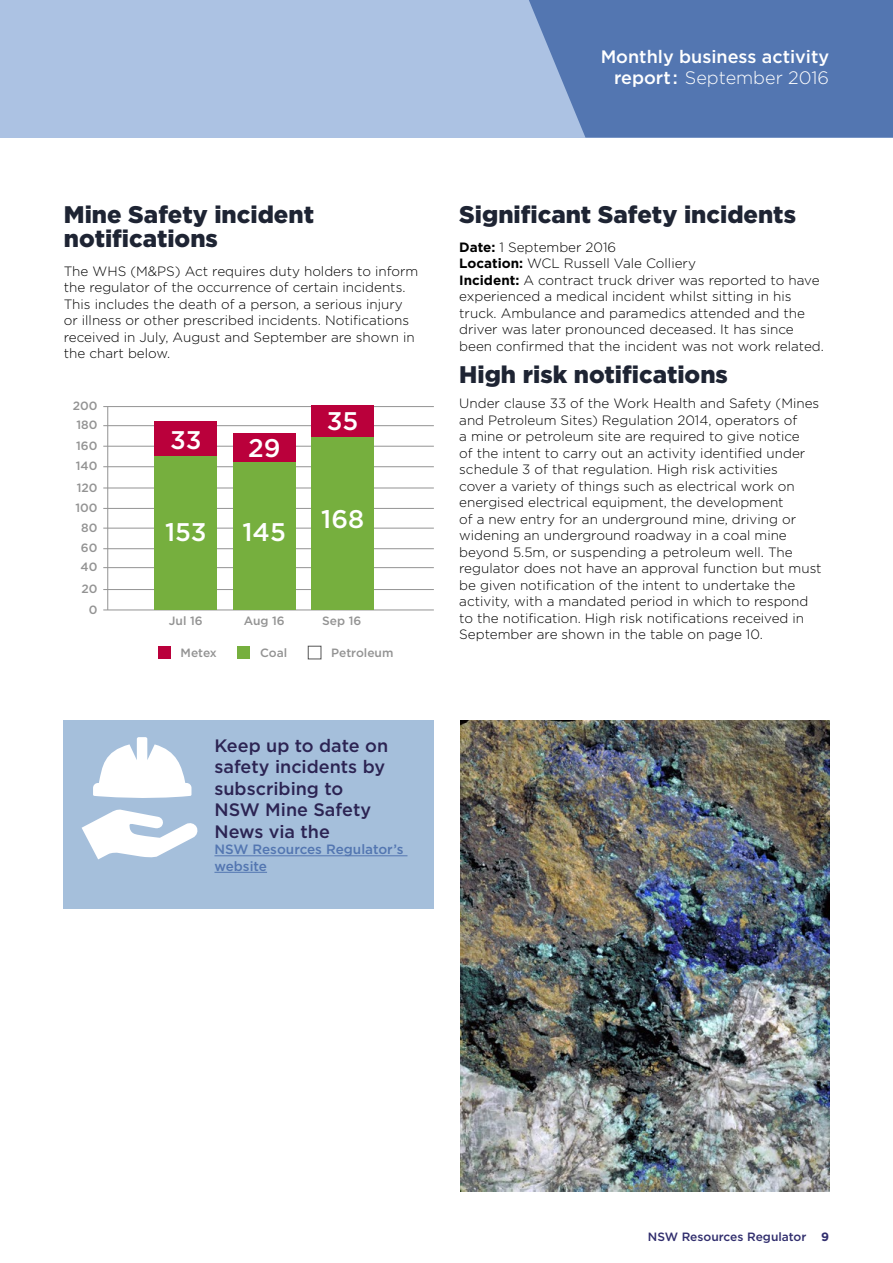
<style>
.page{position:relative;width:893px;height:1263px;background:#fff}
.page>*{position:absolute;margin:0;border:0;box-sizing:border-box;transform-origin:0 0}
.t1{font:500 25.5px "Gotham";color:#fff}
.t2{font:900 24px/24px "Gotham";color:#1e2433}
.t3{font:500 18px/21.6px "Gotham";color:#2c2453}
.t4{font:500 18px/21px "Gotham";color:#fff;text-align:right}
.t5{font:300 13.5px/16.5px "Gotham";color:#000}
.t6{font:500 13.5px/16.5px "Gotham";color:#5376b1}
.t7{font:500 12px/20.5px "Gotham";color:#939393}
.t8{font:500 12px "Gotham";color:#302d6d}
.t9{font:700 12px "Gotham";color:#302d6d}
.s1{font-weight:300}
.s2{font-weight:700}
</style>
<div class="page">
<div style="left:0;top:0;width:893px;height:138px;background:#acc2e3"></div>
<svg style="left:529px;top:0;width:364px;height:138px;background:#5a7cb5"></svg>
<div style="left:64px;top:720px;width:370px;height:188px;background:#a5bfdb"></div>
<hr style="left:214px;top:855px;width:193px;height:1px;background:#5376b1">
<hr style="left:214px;top:872px;width:53px;height:1px;background:#5376b1">
<svg style="left:93px;top:737px;width:98px;height:61px"></svg>
<svg style="left:82px;top:809px;width:116px;height:50px"></svg>
<hr style="left:103px;top:466px;width:331px;height:1px;background:#939393">
<hr style="left:103px;top:406px;width:331px;height:1px;background:#939393">
<hr style="left:103px;top:488px;width:331px;height:1px;background:#939393">
<hr style="left:103px;top:508px;width:331px;height:1px;background:#939393">
<hr style="left:103px;top:528px;width:331px;height:1px;background:#939393">
<hr style="left:103px;top:589px;width:331px;height:1px;background:#939393">
<hr style="left:103px;top:548px;width:331px;height:1px;background:#939393">
<hr style="left:103px;top:610px;width:331px;height:1px;background:#939393">
<hr style="left:103px;top:567px;width:331px;height:1px;background:#939393">
<hr style="left:103px;top:446px;width:331px;height:1px;background:#939393">
<hr style="left:103px;top:425px;width:331px;height:1px;background:#939393">
<hr style="left:107px;top:407px;width:1px;height:203px;background:#939393">
<div style="left:155px;top:456px;width:62px;height:153px;background:#76af3e"></div>
<div style="left:155px;top:421px;width:62px;height:35px;background:#ba003b"></div>
<div style="left:312px;top:436px;width:62px;height:173px;background:#76af3e"></div>
<div style="left:312px;top:405px;width:62px;height:31px;background:#ba003b"></div>
<div style="left:233px;top:461px;width:62px;height:148px;background:#76af3e"></div>
<div style="left:233px;top:433px;width:62px;height:28px;background:#ba003b"></div>
<div style="left:308px;top:646px;width:13px;height:13px;border:1px solid #555"></div>
<div style="left:158px;top:646px;width:12px;height:13px;background:#ba003b"></div>
<div style="left:237px;top:646px;width:13px;height:13px;background:#76af3e"></div>
<img style="left:460px;top:720px;width:369px;height:471px">
<h3 class="t4" style="left:601px;top:46px;width:230px">Monthly business activity report: <span class="s1">September 2016</span></h3>
<h2 class="t2" style="left:64px;top:202px;width:252px">Mine Safety incident notifications</h2>
<p class="t5" style="left:64px;top:262px;width:356px">The WHS (M&amp;PS) Act requires duty holders to inform the regulator of the occurrence of certain incidents.<br>This includes the death of a person, a serious injury or illness or other prescribed incidents. Notifications received in July, August and September are shown in the chart below.</p>
<p class="t7" style="left:73px;top:395px;width:26px">200</p>
<p class="t7" style="left:76px;top:415px;width:22px">180</p>
<p class="t7" style="left:76px;top:435px;width:23px">160</p>
<p class="t7" style="left:76px;top:456px;width:23px">140</p>
<p class="t7" style="left:77px;top:477px;width:22px">120</p>
<p class="t7" style="left:75px;top:497px;width:24px">100</p>
<p class="t7" style="left:81px;top:517px;width:18px">80<br>60</p>
<p class="t7" style="left:81px;top:556px;width:18px;line-height:21.9px">40<br>20</p>
<p class="t7" style="left:89px;top:599px;width:10px">0</p>
<h1 class="t1" style="left:170px;top:423px;width:33px">33</h1>
<h1 class="t1" style="left:165px;top:515px;width:43px">153</h1>
<h1 class="t1" style="left:248px;top:431px;width:34px">29</h1>
<h1 class="t1" style="left:243px;top:515px;width:45px">145</h1>
<h1 class="t1" style="left:327px;top:404px;width:33px">35</h1>
<h1 class="t1" style="left:321px;top:502px;width:44px">168</h1>
<p class="t7" style="left:169px;top:611px;width:35px">Jul 16</p>
<p class="t7" style="left:244px;top:611px;width:43px">Aug 16</p>
<p class="t7" style="left:322px;top:611px;width:41px">Sep 16</p>
<p class="t7" style="left:181px;top:642px;width:38px">Metex</p>
<p class="t7" style="left:260px;top:642px;width:29px">Coal</p>
<p class="t7" style="left:331px;top:642px;width:64px">Petroleum</p>
<h3 class="t3" style="left:214px;top:734px;width:175px">Keep up to date on safety incidents by subscribing to<br>NSW Mine Safety<br>News via the</h3>
<p class="t6" style="left:214px;top:841px;width:190px">NSW Resources Regulator’s website</p>
<h2 class="t2" style="left:459px;top:202px;width:338px">Significant Safety incidents</h2>
<p class="t5" style="left:459px;top:238px;width:366px"><span class="s2">Date:</span> 1 September 2016<br><span class="s2">Location:</span> WCL Russell Vale Colliery<br><span class="s2">Incident:</span> A contract truck driver was reported to have experienced a medical incident whilst sitting in his truck. Ambulance and paramedics attended and the driver was later pronounced deceased. It has since been confirmed that the incident was not work related.</p>
<h2 class="t2" style="left:459px;top:363px;width:270px">High risk notifications</h2>
<p class="t5" style="left:459px;top:395px;width:364px">Under clause 33 of the Work Health and Safety (Mines and Petroleum Sites) Regulation 2014, operators of<br>a mine or petroleum site are required to give notice<br>of the intent to carry out an activity identified under schedule 3 of that regulation. High risk activities<br>cover a variety of things such as electrical work on energised electrical equipment, the development<br>of a new entry for an underground mine, driving or widening an underground roadway in a coal mine beyond 5.5m, or suspending a petroleum well. The regulator does not have an approval function but must be given notification of the intent to undertake the activity, with a mandated period in which to respond to the notification. High risk notifications received in September are shown in the table on page 10.</p>
<p class="t8" style="left:648px;top:1228px;width:160px">NSW Resources Regulator</p>
<p class="t9" style="left:821px;top:1228px;width:9px">9</p>
</div>
